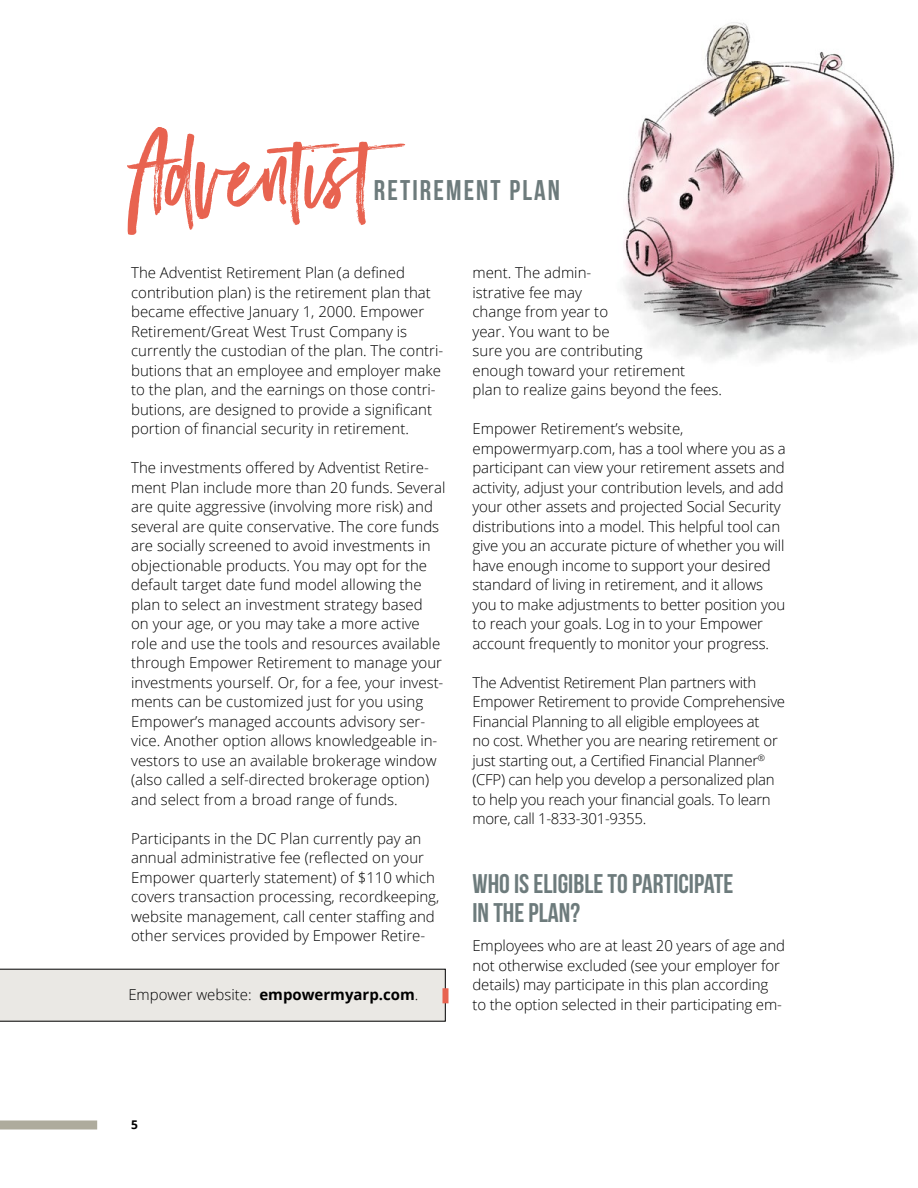
<style>
.page{position:relative;width:918px;height:1188px;background:#fff}
.page>*{position:absolute;margin:0;border:0;box-sizing:border-box;transform-origin:0 0}
.t1{font:90px "Black Diamond";color:#e86350}
.t2{font:28.5px "Bebas Neue";letter-spacing:.075em;color:#6d7b7c}
.t3{font:27px/29.2px "Bebas Neue";color:#6d7b7c}
.t4{font:300 15px/19.5px "Open Sans";color:#000}
.t5{font:300 15px/19.5px "Open Sans";letter-spacing:-.02em;color:#000}
.t6{font:700 12px "Open Sans";color:#000}
.s1{font-weight:700}
</style>
<div class="page">
<img style="left:623px;top:22px;width:295px;height:339px">
<div style="left:0;top:1120px;width:97px;height:10px;background:#aeab9d"></div>
<div style="left:0;top:969px;width:446px;height:52px;background:#eae8e4"></div>
<div style="left:442px;top:988px;width:6px;height:15px;background:#e86350"></div>
<h1 class="t1" style="left:131px;top:117px;width:302px">Adventist</h1>
<h2 class="t2" style="left:374px;top:175px;width:188px">RETIREMENT PLAN</h2>
<p class="t4" style="left:131px;top:263px;width:314px">The Adventist Retirement Plan (a defined contribution plan) is the retirement plan that became effective January 1, 2000. Empower Retirement/Great West Trust Company is currently the custodian of the plan. The contri&shy;butions that an employee and employer make to the plan, and the earnings on those contri&shy;butions, are designed to provide a significant portion of financial security in retirement.</p>
<p class="t4" style="left:131px;top:458px;width:316px">The investments offered by Adventist Retire&shy;ment Plan include more than 20 funds. Several are quite aggressive (involving more risk) and several are quite conservative. The core funds are socially screened to avoid investments in objectionable products. You may opt for the default target date fund model allowing the plan to select an investment strategy based<br>on your age, or you may take a more active role and use the tools and resources available through Empower Retirement to manage your investments yourself. Or, for a fee, your invest&shy;ments can be customized just for you using Empower’s managed accounts advisory ser&shy;vice. Another option allows knowledgeable in&shy;vestors to use an available brokerage window (also called a self-directed brokerage option) and select from a broad range of funds.</p>
<p class="t4" style="left:131px;top:828px;width:310px">Participants in the DC Plan currently pay an annual administrative fee (reflected on your Empower quarterly statement) of $110 which covers transaction processing, recordkeeping, website management, call center staffing and other services provided by Empower Retire-</p>
<p class="t4" style="left:128px;top:984px;width:292px">Empower website: <span class="s1">empowermyarp.com</span>.</p>
<p class="t4" style="left:472px;top:263px;width:251px">ment. The admin-<br>istrative fee may<br>change from year to<br>year. You want to be<br>sure you are contributing<br>enough toward your retirement<br>plan to realize gains beyond the fees.</p>
<p class="t4" style="left:472px;top:419px;width:315px">Empower Retirement’s website, empowermyarp.com, has a tool where you as a participant can view your retirement assets and activity, adjust your contribution levels, and add your other assets and projected Social Security distributions into a model. This helpful tool can give you an accurate picture of whether you will have enough income to support your desired standard of living in retirement, and it allows you to make adjustments to better position you to reach your goals. Log in to your Empower account frequently to monitor your progress.</p>
<p class="t5" style="left:472px;top:672px;width:314px">The Adventist Retirement Plan partners with Empower Retirement to provide Comprehensive Financial Planning to all eligible employees at<br>no cost. Whether you are nearing retirement or just starting out, a Certified Financial Planner<sup>® </sup>(CFP) can help you develop a personalized plan to help you reach your financial goals. To learn more, call 1-833-301-9355.</p>
<h3 class="t3" style="left:472px;top:868px;width:262px">WHO IS ELIGIBLE TO PARTICIPATE<br>IN THE PLAN?</h3>
<p class="t4" style="left:472px;top:935px;width:314px">Employees who are at least 20 years of age and not otherwise excluded (see your employer for details) may participate in this plan according to the option selected in their participating em-</p>
<p class="t6" style="left:131px;top:1116px;width:8px">5</p>
</div>
